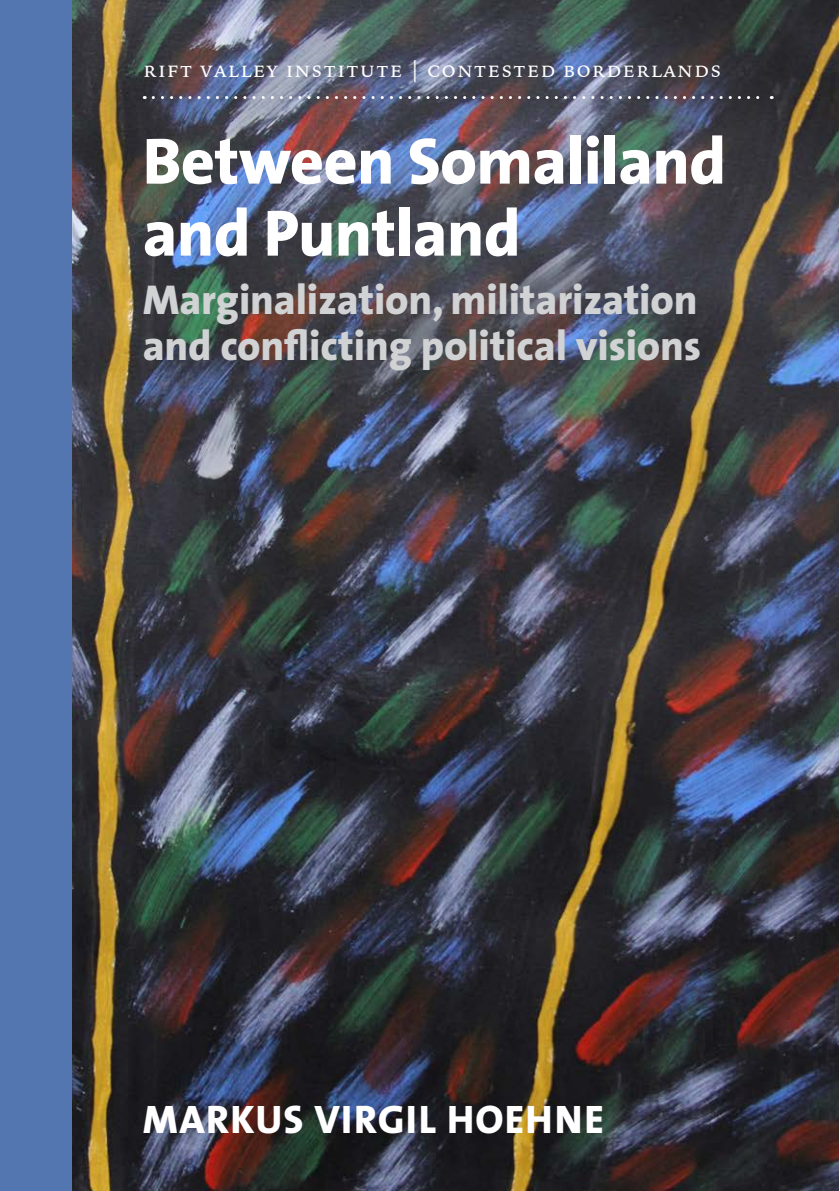
<style>
.page{position:relative;width:840px;height:1191px;background:#fff}
.page>*{position:absolute;margin:0;border:0;box-sizing:border-box;transform-origin:0 0}
.t1{font:800 66px/72px "The Sans";letter-spacing:-.01em;color:#fff}
.t2{font:800 42px/46px "The Sans";letter-spacing:-.005em;color:#d1d2d4}
.t3{font:800 40px "The Sans";letter-spacing:.03em;color:#fff}
.t4{font:22px "Iowan Old Style BT Pro";color:#fff}
</style>
<div class="page">
<img style="left:72px;top:1px;width:766px;height:1190px">
<div style="left:0;top:1px;width:72px;height:1190px;background:#5376b1"></div>
<svg style="left:153px;top:96px;width:618px;height:3px"></svg>
<p class="t4" style="left:143px;top:54px;width:580px">rift valley institute | Contested Borderlands</p>
<h1 class="t1" style="left:143px;top:124px;width:584px">Between Somaliland and Puntland</h1>
<p class="t2" style="left:143px;top:275px;width:559px">Marginalization, militarization and conflicting political visions</p>
<p class="t3" style="left:143px;top:1086px;width:462px">MARKUS VIRGIL HOEHNE</p>
</div>
